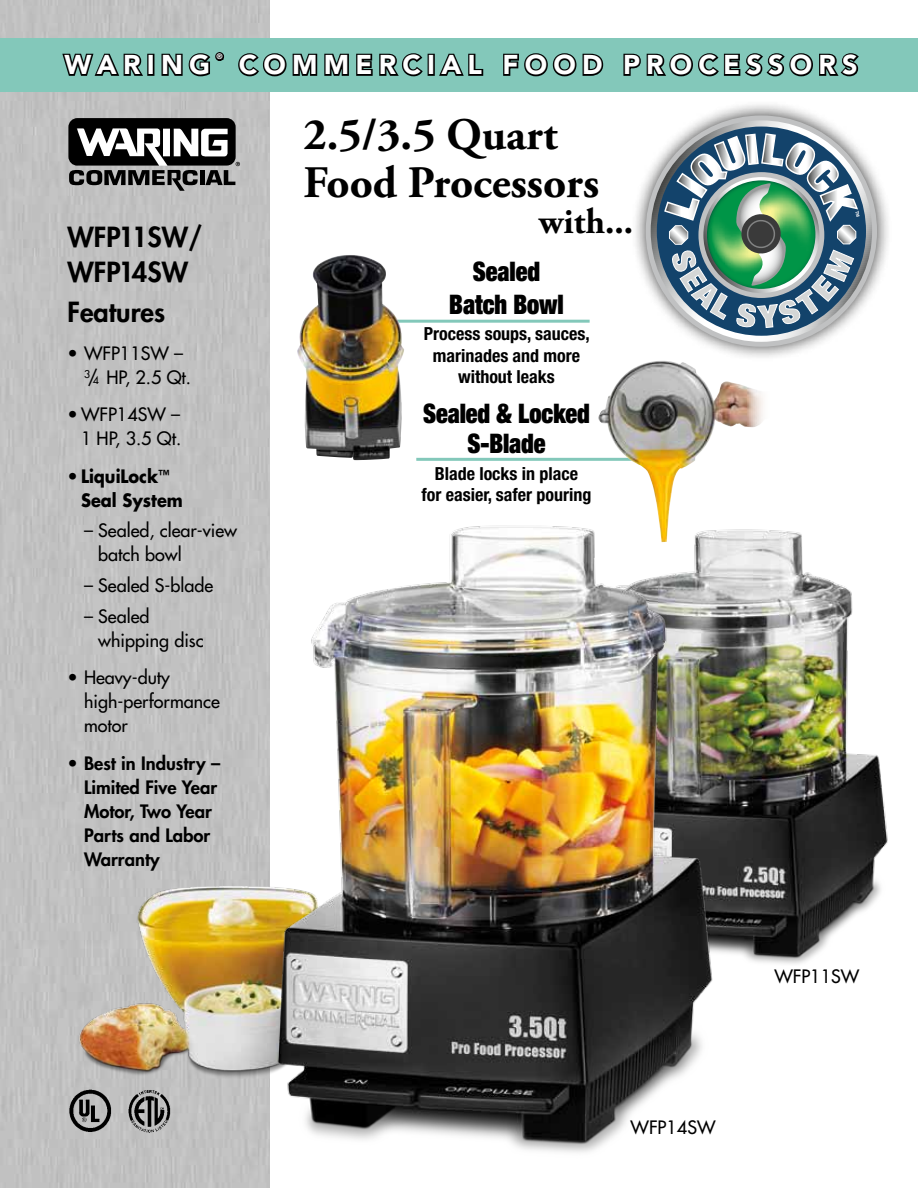
<style>
.page{position:relative;width:918px;height:1188px;background:#fff}
.page>*{position:absolute;margin:0;border:0;box-sizing:border-box;transform-origin:0 0}
.t1{font:700 45px/48px "Adobe Garamond Pro";color:#000}
.t2{font:700 36px "Adobe Garamond Pro";color:#000}
.t3{font:900 condensed 27px/32.4px "Helvetica Neue LT Std";letter-spacing:-.005em;color:#000;text-align:center;scale:.9 1}
.t4{font:900 27px "Avenir LT Std";letter-spacing:.23em;color:#fff}
.t5{font:800 27px/34.5px "Futura Std";color:#000}
.t6{font:500 18px/24px "Futura Std";color:#000}
.t7{font:700 condensed 18px/21.6px "Helvetica Neue LT Std";color:#000;text-align:center}
.t8{font:800 18px/24px "Futura Std";color:#000}
.t9{font:700 18px/24px "Futura Std";color:#000;scale:.9 1}
.t10{font:900 7.8px "Avenir LT Std";color:#fff}
.s1{font-size:10.5px}
.s2{font-weight:500}
</style>
<div class="page">
<div style="left:0;top:0;width:270px;height:1188px;background:#c1c1c1"></div>
<div style="left:0;top:38px;width:918px;height:54px;background:#83c8ba"></div>
<img style="left:70px;top:873px;width:145px;height:222px">
<img style="left:742px;top:529px;width:146px;height:435px">
<img style="left:215px;top:521px;width:527px;height:656px">
<svg style="left:62px;top:53px;width:81px;height:23px"></svg>
<div style="left:147px;top:54px;width:7px;height:22px;border:3px solid #000"></div>
<svg style="left:161px;top:52px;width:64px;height:25px"></svg>
<svg style="left:238px;top:53px;width:185px;height:24px"></svg>
<div style="left:428px;top:54px;width:7px;height:22px;border:3px solid #000"></div>
<svg style="left:439px;top:53px;width:45px;height:23px"></svg>
<svg style="left:503px;top:53px;width:101px;height:24px"></svg>
<svg style="left:623px;top:53px;width:236px;height:24px"></svg>
<img style="left:126px;top:1088px;width:47px;height:46px">
<img style="left:65px;top:1088px;width:52px;height:50px">
<hr style="left:416px;top:458px;width:258px;height:3px;background:#83c8ba">
<hr style="left:379px;top:320px;width:211px;height:3px;background:#83c8ba">
<img style="left:297px;top:256px;width:93px;height:204px">
<img style="left:598px;top:362px;width:60px;height:55px">
<div style="left:631px;top:100px;width:261px;height:262px;background:#000;opacity:.75"></div>
<svg style="left:648px;top:118px;width:227px;height:226px"></svg>
<div style="left:646px;top:115px;width:231px;height:232px;border:5px solid #c0c1c2;border-radius:50%"></div>
<div style="left:657px;top:127px;width:209px;height:209px;background:#13436b;border-radius:50%"></div>
<svg style="left:663px;top:132px;width:197px;height:197px"></svg>
<svg style="left:68px;top:118px;width:172px;height:73px"></svg>
<h3 class="t4" style="left:64px;top:49px;width:147px">WARING</h3>
<p class="t10" style="left:216px;top:52px;width:8px">®</p>
<h3 class="t4" style="left:239px;top:49px;width:621px">COMMERCIAL FOOD PROCESSORS</h3>
<h3 class="t5" style="left:68px;top:220px;width:137px">WFP11SW/<br>WFP14SW</h3>
<h3 class="t5" style="left:68px;top:295px;width:99px">Features</h3>
<p class="t6" style="left:84px;top:341px;width:109px;text-indent:-16px">• WFP11SW –<br><sup>3</sup>/<span class="s1">4</span> HP, 2.5 Qt.</p>
<p class="t6" style="left:68px;top:402px;width:115px;text-align:right">• WFP14SW –<br>1 HP, 3.5 Qt.</p>
<p class="t9" style="left:81px;top:464px;width:115px;text-indent:-13px"><span class="s2">•</span> LiquiLock<sup>™<br></sup>Seal System</p>
<p class="t6" style="left:98px;top:519px;width:140px;text-indent:-14px">– Sealed, clear-view batch bowl</p>
<p class="t6" style="left:84px;top:573px;width:131px">– Sealed S-blade</p>
<p class="t6" style="left:98px;top:604px;width:107px;text-indent:-14px">– Sealed whipping disc</p>
<p class="t6" style="left:84px;top:666px;width:137px;text-indent:-17px">• Heavy-duty high-performance motor</p>
<p class="t8" style="left:84px;top:751px;width:138px;text-indent:-16px"><span class="s2">•</span> Best in Industry –<br>Limited Five Year<br>Motor, Two Year<br>Parts and Labor<br>Warranty</p>
<h1 class="t1" style="left:303px;top:112px;width:297px">2.5/3.5 Quart<br>Food Processors</h1>
<h2 class="t2" style="left:539px;top:201px;width:96px">with...</h2>
<h3 class="t3" style="left:449px;top:255px;width:129px">Sealed<br>Batch Bowl</h3>
<p class="t7" style="left:424px;top:323px;width:168px">Process soups, sauces, marinades and more without leaks</p>
<h3 class="t3" style="left:423px;top:398px;width:187px;line-height:30px">Sealed &amp; Locked<br>S-Blade</h3>
<p class="t7" style="left:421px;top:462px;width:172px">Blade locks in place<br>for easier, safer pouring</p>
<p class="t6" style="left:631px;top:1115px;width:86px">WFP14SW</p>
<p class="t6" style="left:774px;top:964px;width:86px">WFP11SW</p>
</div>
